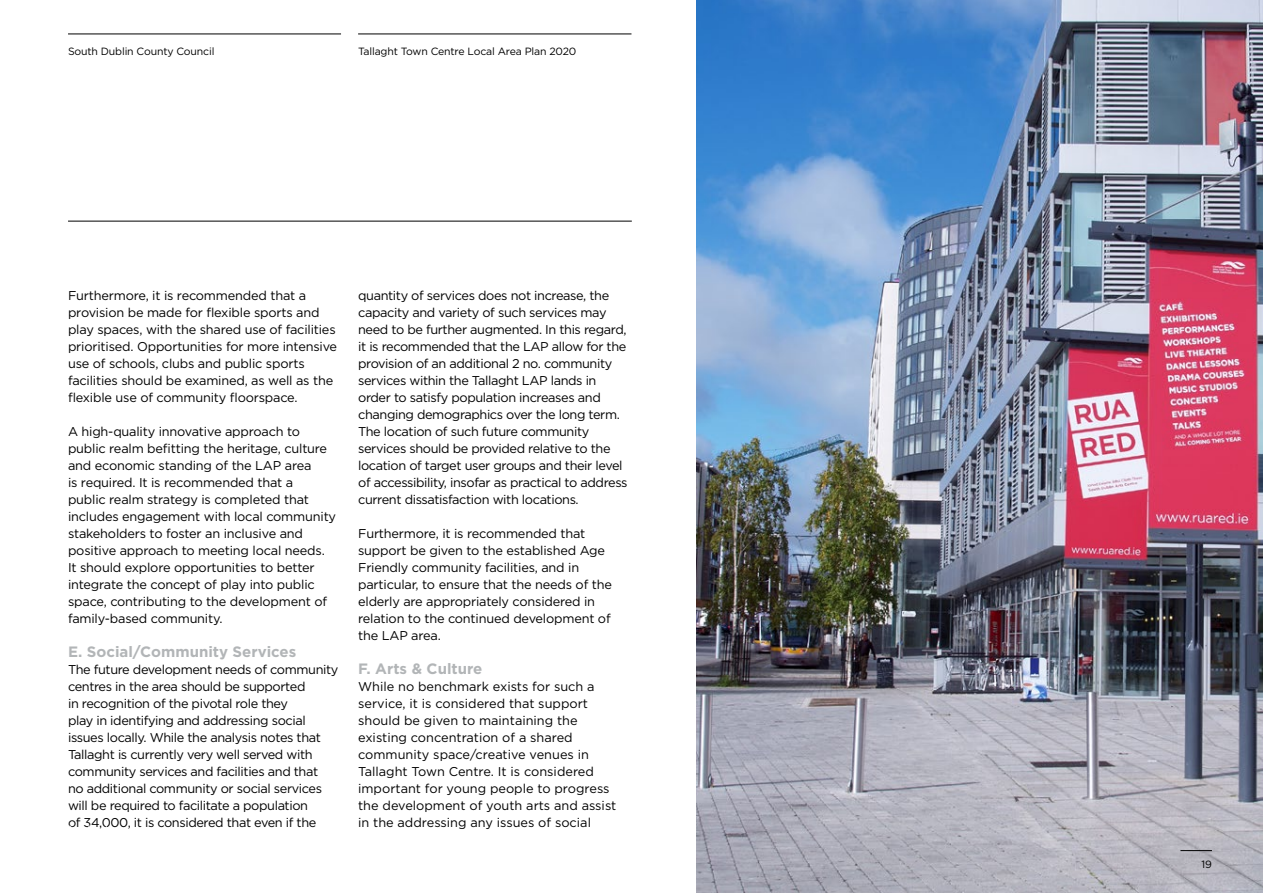
<style>
.page{position:relative;width:1263px;height:893px;background:#fff}
.page>*{position:absolute;margin:0;border:0;box-sizing:border-box;transform-origin:0 0}
.t1{font:700 15px "Gotham";color:#b2b5b7}
.t2{font:12.75px/17px "Gotham";letter-spacing:-.02em;color:#000}
.t3{font:12.75px/17px "Gotham";color:#000}
.t4{font:10.5px "Gotham";letter-spacing:-.015em;color:#000}
</style>
<div class="page">
<img style="left:697px;top:0;width:566px;height:893px">
<hr style="left:68px;top:221px;width:564px;height:1px;background:#000">
<hr style="left:68px;top:34px;width:273px;height:1px;background:#000">
<hr style="left:1180px;top:850px;width:32px;height:1px;background:#000">
<hr style="left:358px;top:34px;width:273px;height:1px;background:#000">
<p class="t4" style="left:68px;top:46px;width:148px">South Dublin County Council</p>
<p class="t4" style="left:358px;top:46px;width:220px">Tallaght Town Centre Local Area Plan 2020</p>
<p class="t2" style="left:68px;top:287px;width:271px">Furthermore, it is recommended that a provision be made for flexible sports and play spaces, with the shared use of facilities prioritised. Opportunities for more intensive use of schools, clubs and public sports facilities should be examined, as well as the flexible use of community floorspace.</p>
<p class="t2" style="left:68px;top:423px;width:270px">A high-quality innovative approach to public realm befitting the heritage, culture and economic standing of the LAP area<br>is required. It is recommended that a<br>public realm strategy is completed that includes engagement with local community stakeholders to foster an inclusive and positive approach to meeting local needs.<br>It should explore opportunities to better integrate the concept of play into public space, contributing to the development of family-based community.</p>
<p class="t1" style="left:68px;top:643px;width:230px">E. Social/Community Services</p>
<p class="t2" style="left:68px;top:661px;width:272px">The future development needs of community centres in the area should be supported<br>in recognition of the pivotal role they<br>play in identifying and addressing social issues locally. While the analysis notes that Tallaght is currently very well served with community services and facilities and that<br>no additional community or social services will be required to facilitate a population<br>of 34,000, it is considered that even if the</p>
<p class="t2" style="left:358px;top:287px;width:271px">quantity of services does not increase, the capacity and variety of such services may need to be further augmented. In this regard, it is recommended that the LAP allow for the provision of an additional 2 no. community services within the Tallaght LAP lands in order to satisfy population increases and changing demographics over the long term.<br>The location of such future community services should be provided relative to the location of target user groups and their level of accessibility, insofar as practical to address current dissatisfaction with locations.</p>
<p class="t2" style="left:358px;top:525px;width:255px">Furthermore, it is recommended that support be given to the established Age Friendly community facilities, and in particular, to ensure that the needs of the elderly are appropriately considered in relation to the continued development of the LAP area.</p>
<p class="t1" style="left:358px;top:660px;width:126px">F. Arts &amp; Culture</p>
<p class="t3" style="left:358px;top:678px;width:260px">While no benchmark exists for such a service, it is considered that support should be given to maintaining the existing concentration of a shared community space/creative venues in Tallaght Town Centre. It is considered important for young people to progress the development of youth arts and assist in the addressing any issues of social</p>
<p class="t4" style="left:1201px;top:858px;width:12px">19</p>
</div>
